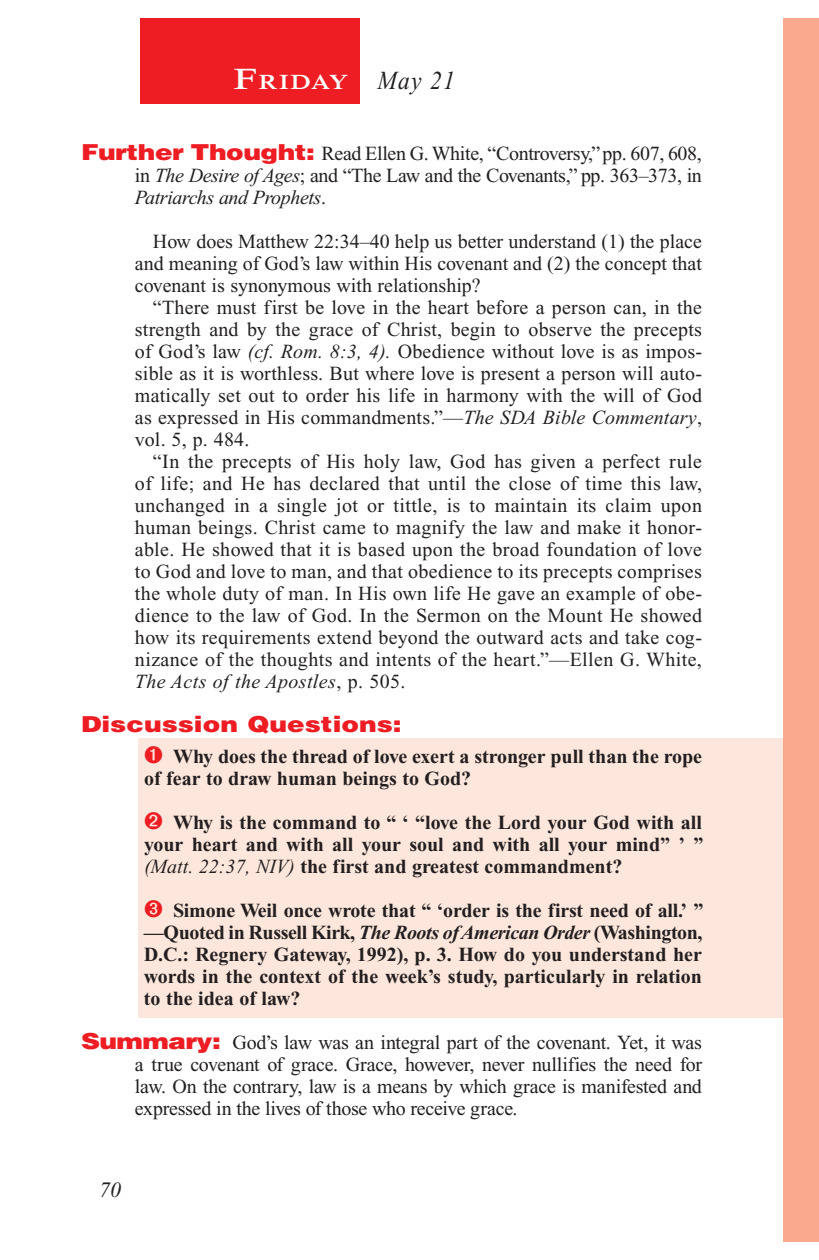
<style>
.page{position:relative;width:819px;height:1260px;background:#fff}
.page>*{position:absolute;margin:0;border:0;box-sizing:border-box;transform-origin:0 0}
.Lesson_Dates{font:italic 26px "Times New Roman PS Std";color:#231f20;scale:.9 1}
.Question{font:900 22px "Helvetica LT Std";color:#ee1d23;scale:1.2 1}
.t1{font:italic 22px "Times New Roman PS Std";color:#231f20}
.Daily_Header{font:600 21px "Times NRMT Std";letter-spacing:.035em;color:#fff;scale:1.1 1}
.Body{font:20px/22px "Times New Roman PS Std";letter-spacing:.02em;color:#231f20;text-align:justify}
.Numbered_Bullet_List{font:700 20px/22px "Times New Roman PS Std";color:#231f20;text-align:justify}
.Question_NO_SB{font:20px/22px "Times New Roman PS Std";letter-spacing:-.015em;color:#231f20;text-align:justify}
.Body_SB{font:20px/22px "Times New Roman PS Std";color:#231f20;text-align:justify}
.s1{font-size:30px}
.s2{font-family:"Helvetica LT Std";font-weight:900;font-size:22px;color:#ee1d23}
.s3{font-style:italic}
.s4{font-weight:400;font-style:italic}
</style>
<div class="page">
<div style="left:783px;top:18px;width:36px;height:1224px;background:#f8a98e"></div>
<div style="left:140px;top:18px;width:220px;height:86px;background:#ee1d23"></div>
<div style="left:139px;top:738px;width:644px;height:279px;background:#fde7dc"></div>
<p class="Daily_Header" style="left:234px;top:70px;width:106px"><span class="s1">F</span>riday</p>
<p class="Lesson_Dates" style="left:378px;top:66px;width:87px">May 21</p>
<p class="Question_NO_SB" style="left:135px;top:142px;width:568px;text-indent:-54px"><span class="s2">Further Thought:</span> Read Ellen G. White, “Controversy,” pp. 607, 608, in <span class="s3">The Desire of Ages</span>; and “The Law and the Covenants,” pp. 363–373, in <span class="s3">Patriarchs and Prophets</span>.</p>
<p class="Body_SB" style="left:135px;top:230px;width:569px;text-indent:18px">How does Matthew 22:34–40 help us better understand (1) the place and meaning of God’s law within His covenant and (2) the concept that covenant is synonymous with relationship?</p>
<p class="Body" style="left:135px;top:296px;width:569px;text-indent:18px">“There must first be love in the heart before a person can, in the strength and by the grace of Christ, begin to observe the precepts of God’s law <span class="s3">(cf. Rom. 8:3, 4).</span> Obedience without love is as impos&shy;sible as it is worthless. But where love is present a person will auto&shy;matically set out to order his life in harmony with the will of God as expressed in His commandments.”—<span class="s3">The SDA Bible Commentary</span>, vol. 5, p. 484.</p>
<p class="Body" style="left:135px;top:450px;width:569px;text-indent:18px">“In the precepts of His holy law, God has given a perfect rule of life; and He has declared that until the close of time this law, unchanged in a single jot or tittle, is to maintain its claim upon human beings. Christ came to magnify the law and make it honor&shy;able. He showed that it is based upon the broad foundation of love to God and love to man, and that obedience to its precepts comprises the whole duty of man. In His own life He gave an example of obe&shy;dience to the law of God. In the Sermon on the Mount He showed how its requirements extend beyond the outward acts and take cog&shy;nizance of the thoughts and intents of the heart.”—Ellen G. White, <span class="s3">The Acts of the Apostles</span>, p. 505.</p>
<p class="Question" style="left:81px;top:710px;width:269px">Discussion Questions:</p>
<p class="Numbered_Bullet_List" style="left:144px;top:745px;width:560px;text-indent:29px">Why does the thread of love exert a stronger pull than the rope of fear to draw human beings to God?</p>
<p class="Numbered_Bullet_List" style="left:144px;top:811px;width:561px;text-indent:29px">Why is the command to “ ‘ “love the Lord your God with all your heart and with all your soul and with all your mind” ’ ” <span class="s4">(Matt. 22:37, NIV)</span> the first and greatest commandment?</p>
<p class="Numbered_Bullet_List" style="left:144px;top:899px;width:561px;text-indent:29px">Simone Weil once wrote that “ ‘order is the first need of all.’ ” —Quoted in Russell Kirk, <span class="s3">The Roots of American Order</span> (Washington, D.C.: Regnery Gateway, 1992), p. 3. How do you understand her words in the context of the week’s study, particularly in relation to the idea of law?</p>
<p class="Question_NO_SB" style="left:135px;top:1031px;width:569px;text-indent:-54px"><span class="s2">Summary:</span> God’s law was an integral part of the covenant. Yet, it was a true covenant of grace. Grace, however, never nullifies the need for law. On the contrary, law is a means by which grace is manifested and expressed in the lives of those who receive grace.</p>
<p class="t1" style="left:99px;top:1178px;width:23px">70</p>
</div>
